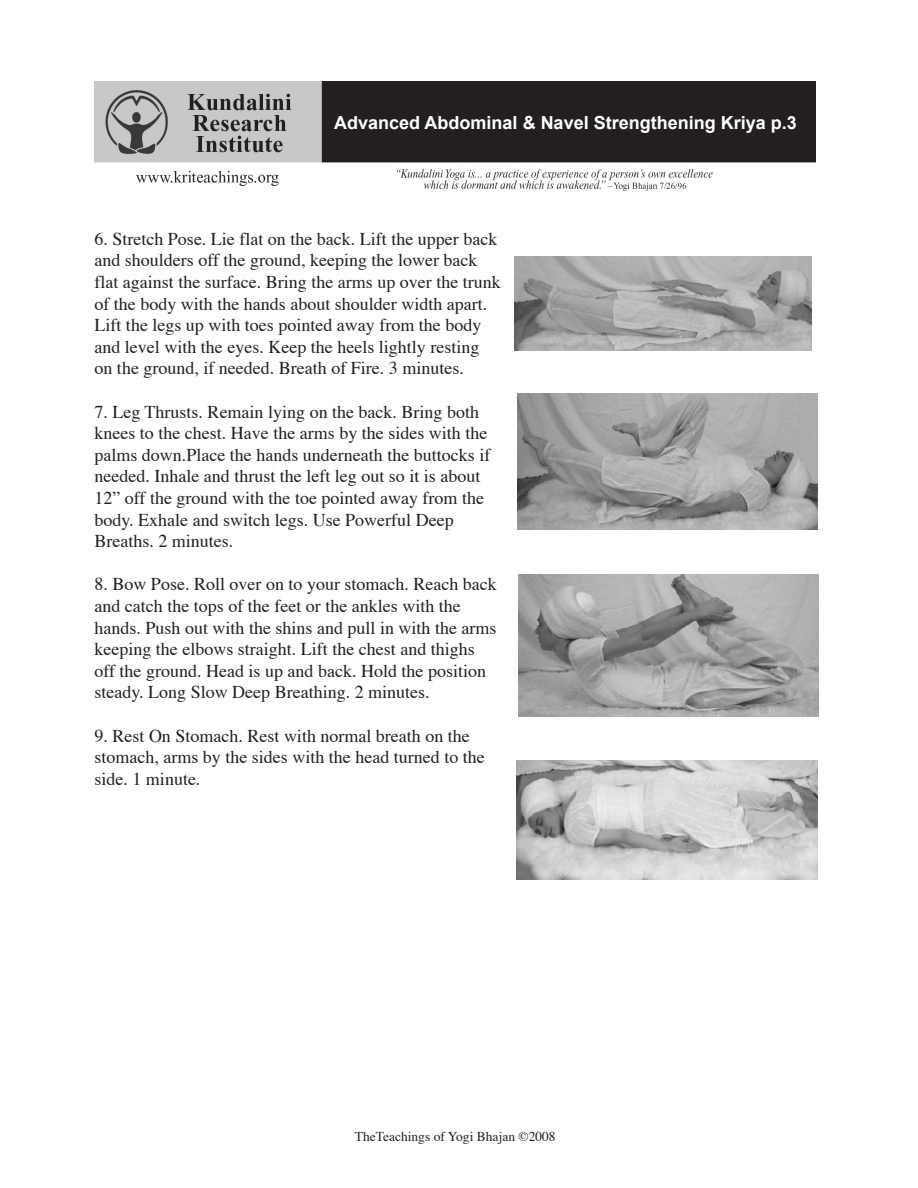
<style>
.page{position:relative;width:918px;height:1188px;background:#fff}
.page>*{position:absolute;margin:0;border:0;box-sizing:border-box;transform-origin:0 0}
.t1{font:18px/21.6px "Times";color:#231f20}
.t2{font:700 18px "Arial";color:#fff}
.t3{font:13.5px "Times";color:#231f20}
</style>
<div class="page">
<img style="left:95px;top:82px;width:721px;height:109px">
<img style="left:517px;top:393px;width:300px;height:136px">
<img style="left:519px;top:574px;width:300px;height:143px">
<img style="left:516px;top:761px;width:302px;height:118px">
<img style="left:515px;top:257px;width:297px;height:93px">
<p class="t2" style="left:334px;top:113px;width:464px">Advanced Abdominal &amp; Navel Strengthening Kriya p.3</p>
<p class="t1" style="left:94px;top:227px;width:408px">6. Stretch Pose. Lie flat on the back. Lift the upper back and shoulders off the ground, keeping the lower back flat against the surface. Bring the arms up over the trunk of the body with the hands about shoulder width apart.<br>Lift the legs up with toes pointed away from the body and level with the eyes. Keep the heels lightly resting on the ground, if needed. Breath of Fire. 3 minutes.</p>
<p class="t1" style="left:94px;top:399px;width:397px">7. Leg Thrusts. Remain lying on the back. Bring both knees to the chest. Have the arms by the sides with the palms down.Place the hands underneath the buttocks if needed. Inhale and thrust the left leg out so it is about 12” off the ground with the toe pointed away from the body. Exhale and switch legs. Use Powerful Deep Breaths. 2 minutes.</p>
<p class="t1" style="left:94px;top:572px;width:404px">8. Bow Pose. Roll over on to your stomach. Reach back and catch the tops of the feet or the ankles with the hands. Push out with the shins and pull in with the arms keeping the elbows straight. Lift the chest and thighs off the ground. Head is up and back. Hold the position steady. Long Slow Deep Breathing. 2 minutes.</p>
<p class="t1" style="left:94px;top:723px;width:392px">9. Rest On Stomach. Rest with normal breath on the stomach, arms by the sides with the head turned to the side. 1 minute.</p>
<p class="t3" style="left:355px;top:1124px;width:202px">TheTeachings of Yogi Bhajan ©2008</p>
</div>
